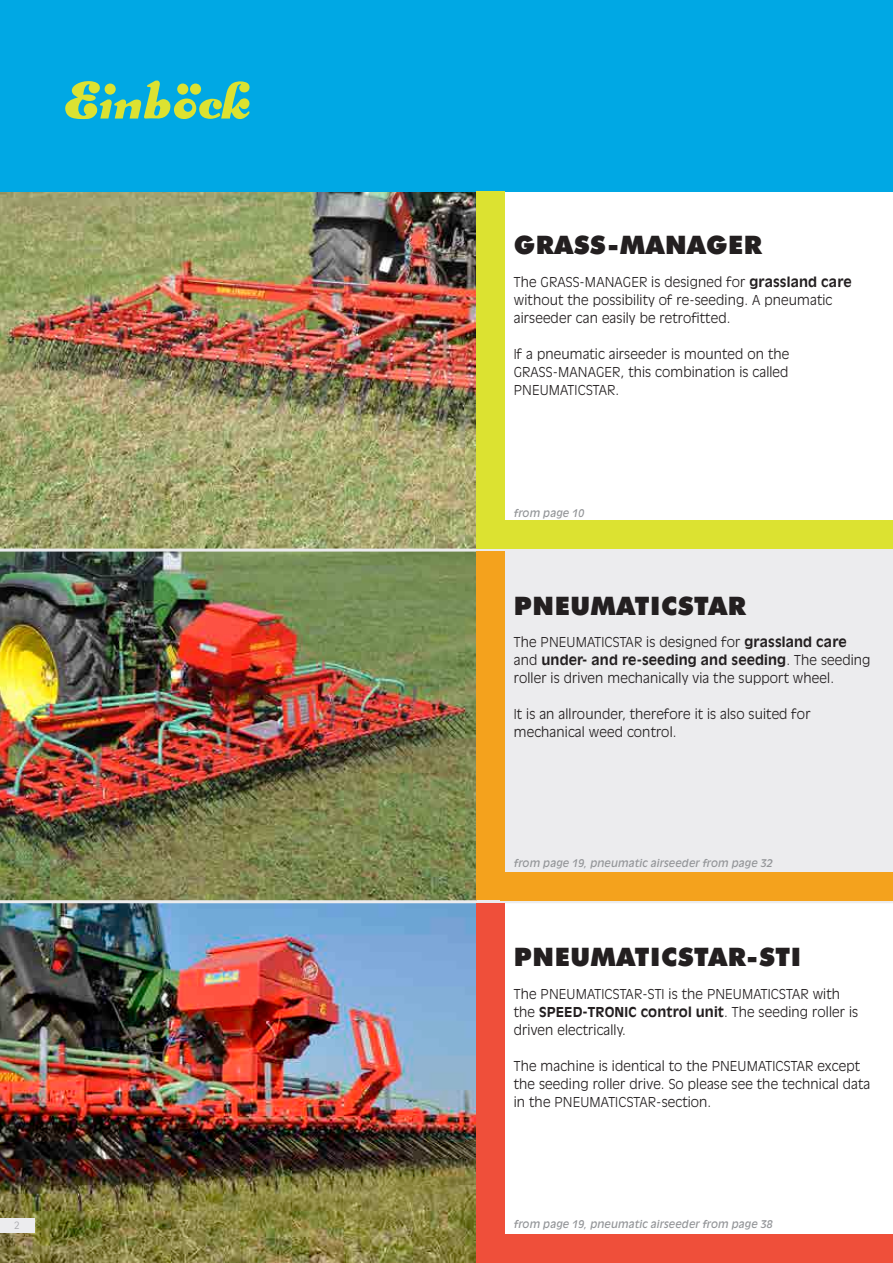
<style>
.page{position:relative;width:893px;height:1263px;background:#fff}
.page>*{position:absolute;margin:0;border:0;box-sizing:border-box;transform-origin:0 0}
.t1{font:900 25.5px "Futura BT";letter-spacing:.025em;color:#231f20}
.t2{font:300 13.5px/18px "Antique Olive Std";letter-spacing:.01em;color:#231f20}
.t3{font:italic 10.5px "Antique Olive Std";letter-spacing:.01em;color:#939598}
.t4{font:300 9.75px "Incised 901 BT";color:#a8a9ad}
.s1{font-weight:700}
</style>
<div class="page">
<img style="left:0;top:191px;width:476px;height:1072px">
<img style="left:0;top:552px;width:892px;height:348px">
<hr style="left:0;top:900px;width:893px;height:3px;background:#ececee">
<hr style="left:0;top:549px;width:893px;height:3px;background:#ececee">
<div style="left:0;top:0;width:893px;height:191px;background:#00a8e4"></div>
<svg style="left:65px;top:80px;width:185px;height:39px"></svg>
<div style="left:0;top:1218px;width:34px;height:15px;background:#ececee"></div>
<div style="left:476px;top:191px;width:29px;height:358px;background:#dce231"></div>
<div style="left:502px;top:520px;width:391px;height:29px;background:#dce231"></div>
<div style="left:476px;top:552px;width:29px;height:348px;background:#f4a21d"></div>
<div style="left:500px;top:872px;width:393px;height:28px;background:#f4a21d"></div>
<hr style="left:892px;top:552px;width:1px;height:348px;background:#31aebc">
<div style="left:476px;top:903px;width:29px;height:360px;background:#ef4f3a"></div>
<div style="left:501px;top:1234px;width:392px;height:29px;background:#ef4f3a"></div>
<hr style="left:892px;top:903px;width:1px;height:360px;background:#1369b4">
<p class="t4" style="left:14px;top:1220px;width:7px">2</p>
<h1 class="t1" style="left:514px;top:230px;width:250px">GRASS-MANAGER</h1>
<p class="t2" style="left:514px;top:273px;width:339px">The GRASS-MANAGER is designed for <span class="s1">grassland care </span>without the possibility of re-seeding. A pneumatic airseeder can easily be retrofitted.</p>
<p class="t2" style="left:514px;top:345px;width:277px;text-align:justify">If a pneumatic airseeder is mounted on the GRASS-MANAGER, this combination is called PNEUMATICSTAR.</p>
<p class="t3" style="left:514px;top:506px;width:72px">from page 10</p>
<h1 class="t1" style="left:514px;top:590px;width:234px">PNEUMATICSTAR</h1>
<p class="t2" style="left:514px;top:633px;width:358px">The PNEUMATICSTAR is designed for <span class="s1">grassland care </span>and <span class="s1">under- and re-seeding and seeding</span>. The seeding roller is driven mechanically via the support wheel.</p>
<p class="t2" style="left:514px;top:705px;width:298px">It is an allrounder, therefore it is also suited for mechanical weed control.</p>
<p class="t3" style="left:514px;top:856px;width:260px">from page 19, pneumatic airseeder from page 32</p>
<h1 class="t1" style="left:514px;top:941px;width:289px">PNEUMATICSTAR-STI</h1>
<p class="t2" style="left:514px;top:985px;width:346px">The PNEUMATICSTAR-STI is the PNEUMATICSTAR with the <span class="s1">SPEED-TRONIC control unit</span>. The seeding roller is driven electrically.</p>
<p class="t2" style="left:514px;top:1057px;width:358px">The machine is identical to the PNEUMATICSTAR except the seeding roller drive. So please see the technical data in the PNEUMATICSTAR-section.</p>
<p class="t3" style="left:514px;top:1217px;width:260px">from page 19, pneumatic airseeder from page 38</p>
</div>
